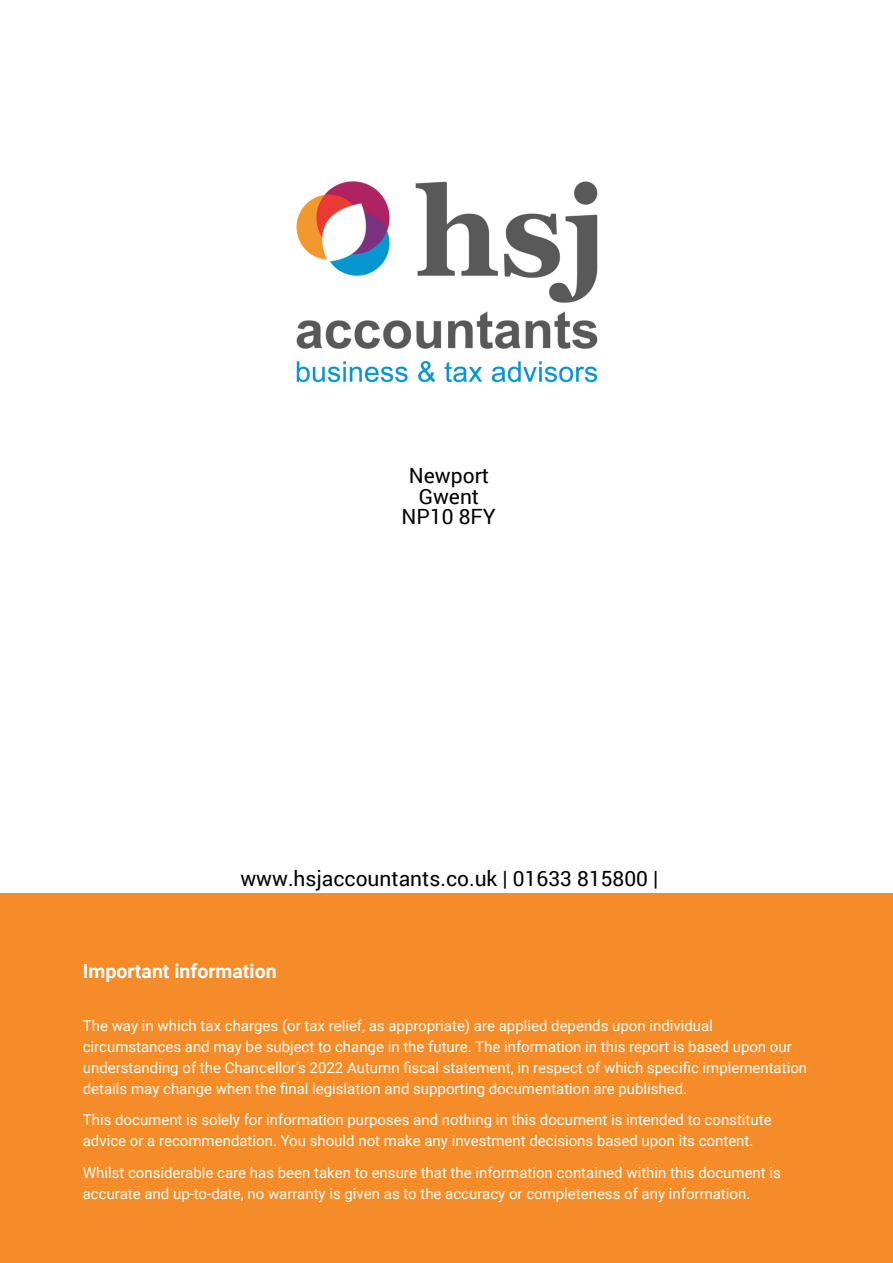
<style>
.page{position:relative;width:893px;height:1263px;background:#fff}
.page>*{position:absolute;margin:0;border:0;box-sizing:border-box;transform-origin:0 0}
.t1{font:21px/20.4px "Roboto";color:#000;text-align:center}
.H2_-_small_headings{font:700 19.5px "Roboto";color:#fff}
.Disclaimer{font:15px/21px "Roboto";color:#fff}
</style>
<div class="page">
<div style="left:0;top:893px;width:893px;height:370px;background:#f68c28"></div>
<img style="left:296px;top:181px;width:302px;height:202px">
<h1 class="t1" style="left:402px;top:465px;width:96px">Newport<br>Gwent<br>NP10 8FY</h1>
<h1 class="t1" style="left:240px;top:868px;width:420px">www.hsjaccountants.co.uk | 01633 815800 |</h1>
<p class="H2_-_small_headings" style="left:83px;top:957px;width:195px">Important information</p>
<p class="Disclaimer" style="left:83px;top:1014px;width:726px">The way in which tax charges (or tax relief, as appropriate) are applied depends upon individual circumstances and may be subject to change in the future. The information in this report is based upon our understanding of the Chancellor’s 2022 Autumn fiscal statement, in respect of which specific implementation details may change when the final legislation and supporting documentation are published.</p>
<p class="Disclaimer" style="left:83px;top:1109px;width:690px">This document is solely for information purposes and nothing in this document is intended to constitute advice or a recommendation. You should not make any investment decisions based upon its content.</p>
<p class="Disclaimer" style="left:83px;top:1161px;width:700px">Whilst considerable care has been taken to ensure that the information contained within this document is accurate and up-to-date, no warranty is given as to the accuracy or completeness of any information.</p>
</div>
